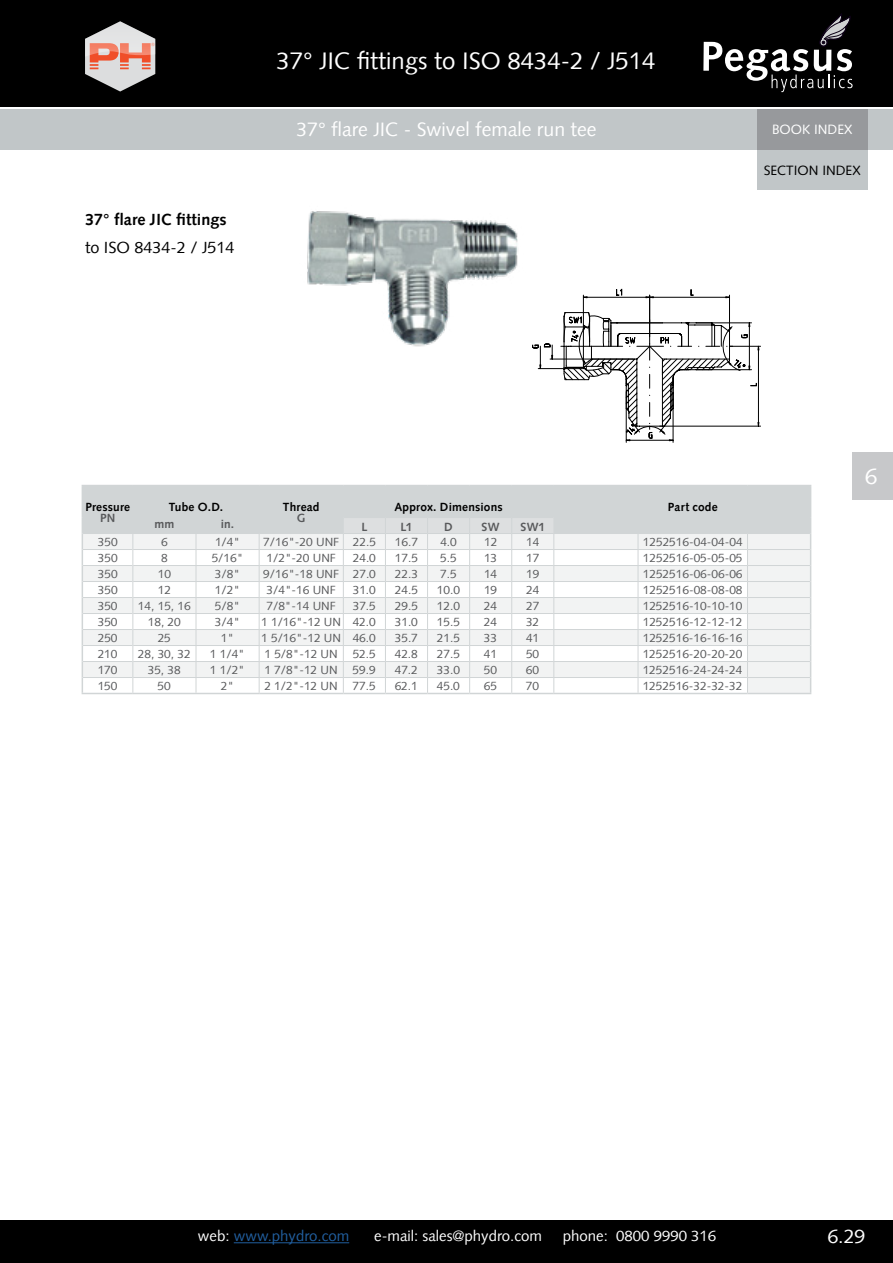
<style>
.page{position:relative;width:893px;height:1263px;background:#fff}
.page>*{position:absolute;margin:0;border:0;box-sizing:border-box;transform-origin:0 0}
.t1{font:24px "Syntax LT";color:#fff}
.t2{font:22.5px "Syntax LT";color:#fff}
.t3{font:19.5px "Syntax LT";color:#fff}
.t4{font:700 16.2px "Syntax LT";color:#000}
.t5{font:16.2px "Syntax LT";color:#000}
.t6{font:15px "Syntax LT";color:#fff}
.t7{font:15px "Syntax LT";color:#215e9e}
.t8{font:13.5px "Syntax LT Std";color:#000}
.t9{font:13.5px "Syntax LT Std";color:#fff}
.t10{font:11.85px "Syntax LT";color:#58595b}
.t11{font:700 11.85px "Syntax LT";letter-spacing:.015em;color:#000}
.t12{font:700 11.85px "Syntax";letter-spacing:.01em;color:#58595b}
.s1{color:#fff}
</style>
<div class="page">
<div style="left:0;top:0;width:893px;height:106px;background:#000"></div>
<div style="left:0;top:1220px;width:893px;height:43px;background:#000"></div>
<div style="left:0;top:109px;width:893px;height:41px;background:#c1c6c8"></div>
<hr style="left:234px;top:1242px;width:115px;height:1px;background:#215e9e">
<svg style="left:85px;top:21px;width:70px;height:71px"></svg>
<div style="left:853px;top:452px;width:40px;height:48px;background:#c7c8ca"></div>
<svg style="left:703px;top:13px;width:150px;height:79px"></svg>
<div style="left:757px;top:150px;width:110px;height:40px;background:#c1c6c8"></div>
<div style="left:757px;top:109px;width:110px;height:41px;background:#97999c"></div>
<hr style="left:82px;top:693px;width:51px;height:1px;background:#d1d5d6">
<hr style="left:133px;top:693px;width:63px;height:1px;background:#d1d5d6">
<hr style="left:196px;top:693px;width:63px;height:1px;background:#d1d5d6">
<hr style="left:259px;top:693px;width:84px;height:1px;background:#d1d5d6">
<hr style="left:343px;top:693px;width:42px;height:1px;background:#d1d5d6">
<hr style="left:385px;top:693px;width:43px;height:1px;background:#d1d5d6">
<hr style="left:428px;top:693px;width:42px;height:1px;background:#d1d5d6">
<hr style="left:470px;top:693px;width:42px;height:1px;background:#d1d5d6">
<hr style="left:512px;top:693px;width:42px;height:1px;background:#d1d5d6">
<hr style="left:554px;top:693px;width:84px;height:1px;background:#d1d5d6">
<hr style="left:638px;top:693px;width:109px;height:1px;background:#d1d5d6">
<hr style="left:747px;top:693px;width:64px;height:1px;background:#d1d5d6">
<svg style="left:82px;top:485px;width:729px;height:208px"></svg>
<hr style="left:673px;top:393px;width:1px;height:49px;background:#000">
<hr style="left:626px;top:393px;width:1px;height:49px;background:#000">
<hr style="left:729px;top:346px;width:32px;height:1px;background:#000">
<hr style="left:664px;top:426px;width:97px;height:1px;background:#000">
<svg style="left:532px;top:289px;width:227px;height:152px"></svg>
<img style="left:307px;top:211px;width:211px;height:136px">
<h1 class="t1" style="left:276px;top:47px;width:381px">37° JIC fittings to ISO 8434-2 / J514</h1>
<h3 class="t3" style="left:296px;top:118px;width:302px">37° flare JIC - Swivel female run tee</h3>
<p class="t9" style="left:772px;top:122px;width:82px">BOOK INDEX</p>
<h3 class="t4" style="left:85px;top:210px;width:143px">37° flare JIC fittings</h3>
<h3 class="t5" style="left:85px;top:238px;width:151px">to ISO 8434-2 / J514</h3>
<p class="t8" style="left:764px;top:162px;width:98px">SECTION INDEX</p>
<p class="t11" style="left:85px;top:500px;width:46px">Pressure</p>
<p class="t12" style="left:100px;top:511px;width:17px">PN</p>
<p class="t11" style="left:169px;top:500px;width:56px">Tube O.D.</p>
<p class="t11" style="left:283px;top:500px;width:38px">Thread</p>
<p class="t12" style="left:297px;top:511px;width:10px">G</p>
<p class="t11" style="left:394px;top:500px;width:110px">Approx. Dimensions</p>
<p class="t11" style="left:668px;top:500px;width:51px">Part code</p>
<p class="t12" style="left:154px;top:517px;width:21px">mm</p>
<p class="t12" style="left:221px;top:517px;width:15px">in.</p>
<p class="t12" style="left:361px;top:520px;width:7px">L</p>
<p class="t12" style="left:401px;top:520px;width:13px">L1</p>
<p class="t12" style="left:444px;top:520px;width:10px">D</p>
<p class="t12" style="left:482px;top:520px;width:20px">SW</p>
<p class="t12" style="left:520px;top:520px;width:26px">SW1</p>
<p class="t10" style="left:98px;top:535px;width:21px">350</p>
<p class="t10" style="left:161px;top:535px;width:8px">6</p>
<p class="t10" style="left:215px;top:535px;width:27px">1/4"</p>
<p class="t10" style="left:263px;top:535px;width:114px">7/16"-20 UNF 22.5</p>
<p class="t10" style="left:395px;top:535px;width:25px">16.7</p>
<p class="t10" style="left:440px;top:535px;width:18px">4.0</p>
<p class="t10" style="left:484px;top:535px;width:15px">12</p>
<p class="t10" style="left:526px;top:535px;width:15px">14</p>
<p class="t10" style="left:643px;top:535px;width:101px">1252516-04-04-04</p>
<p class="t10" style="left:98px;top:551px;width:21px">350</p>
<p class="t10" style="left:161px;top:551px;width:8px">8</p>
<p class="t10" style="left:212px;top:551px;width:33px">5/16"</p>
<p class="t10" style="left:267px;top:551px;width:71px">1/2"-20 UNF</p>
<p class="t10" style="left:353px;top:551px;width:25px">24.0</p>
<p class="t10" style="left:395px;top:551px;width:25px">17.5</p>
<p class="t10" style="left:440px;top:551px;width:18px">5.5</p>
<p class="t10" style="left:484px;top:551px;width:15px">13</p>
<p class="t10" style="left:526px;top:551px;width:15px">17</p>
<p class="t10" style="left:643px;top:551px;width:101px">1252516-05-05-05</p>
<p class="t10" style="left:98px;top:567px;width:21px">350</p>
<p class="t10" style="left:158px;top:567px;width:15px">10</p>
<p class="t10" style="left:215px;top:567px;width:27px">3/8"</p>
<p class="t10" style="left:263px;top:567px;width:114px">9/16"-18 UNF 27.0</p>
<p class="t10" style="left:395px;top:567px;width:25px">22.3</p>
<p class="t10" style="left:440px;top:567px;width:18px">7.5</p>
<p class="t10" style="left:484px;top:567px;width:15px">14</p>
<p class="t10" style="left:526px;top:567px;width:15px">19</p>
<p class="t10" style="left:643px;top:567px;width:101px">1252516-06-06-06</p>
<p class="t10" style="left:98px;top:583px;width:21px">350</p>
<p class="t10" style="left:158px;top:583px;width:15px">12</p>
<p class="t10" style="left:215px;top:583px;width:27px">1/2"</p>
<p class="t10" style="left:266px;top:583px;width:71px">3/4"-16 UNF</p>
<p class="t10" style="left:353px;top:583px;width:25px">31.0</p>
<p class="t10" style="left:395px;top:583px;width:25px">24.5</p>
<p class="t10" style="left:437px;top:583px;width:25px">10.0</p>
<p class="t10" style="left:484px;top:583px;width:15px">19</p>
<p class="t10" style="left:526px;top:583px;width:15px">24</p>
<p class="t10" style="left:643px;top:583px;width:101px">1252516-08-08-08</p>
<p class="t10" style="left:98px;top:599px;width:21px">350</p>
<p class="t10" style="left:138px;top:599px;width:54px">14, 15, 16</p>
<p class="t10" style="left:215px;top:599px;width:27px">5/8"</p>
<p class="t10" style="left:266px;top:599px;width:71px">7/8"-14 UNF</p>
<p class="t10" style="left:353px;top:599px;width:25px">37.5</p>
<p class="t10" style="left:395px;top:599px;width:25px">29.5</p>
<p class="t10" style="left:437px;top:599px;width:25px">12.0</p>
<p class="t10" style="left:484px;top:599px;width:15px">24</p>
<p class="t10" style="left:526px;top:599px;width:15px">27</p>
<p class="t10" style="left:643px;top:599px;width:101px">1252516-10-10-10</p>
<p class="t10" style="left:98px;top:615px;width:21px">350</p>
<p class="t10" style="left:148px;top:615px;width:35px">18, 20</p>
<p class="t10" style="left:215px;top:615px;width:27px">3/4"</p>
<p class="t10" style="left:261px;top:615px;width:116px">1 1/16"-12 UN 42.0</p>
<p class="t10" style="left:395px;top:615px;width:25px">31.0</p>
<p class="t10" style="left:437px;top:615px;width:25px">15.5</p>
<p class="t10" style="left:484px;top:615px;width:15px">24</p>
<p class="t10" style="left:526px;top:615px;width:15px">32</p>
<p class="t10" style="left:643px;top:615px;width:101px">1252516-12-12-12</p>
<p class="t10" style="left:98px;top:631px;width:21px">250</p>
<p class="t10" style="left:158px;top:631px;width:15px">25</p>
<p class="t10" style="left:221px;top:631px;width:15px">1"</p>
<p class="t10" style="left:261px;top:631px;width:116px">1 5/16"-12 UN 46.0</p>
<p class="t10" style="left:395px;top:631px;width:25px">35.7</p>
<p class="t10" style="left:437px;top:631px;width:25px">21.5</p>
<p class="t10" style="left:484px;top:631px;width:15px">33</p>
<p class="t10" style="left:526px;top:631px;width:15px">41</p>
<p class="t10" style="left:643px;top:631px;width:101px">1252516-16-16-16</p>
<p class="t10" style="left:98px;top:647px;width:21px">210</p>
<p class="t10" style="left:138px;top:647px;width:54px">28, 30, 32</p>
<p class="t10" style="left:210px;top:647px;width:36px">1 1/4"</p>
<p class="t10" style="left:264px;top:647px;width:75px">1 5/8"-12 UN</p>
<p class="t10" style="left:353px;top:647px;width:25px">52.5</p>
<p class="t10" style="left:395px;top:647px;width:25px">42.8</p>
<p class="t10" style="left:437px;top:647px;width:25px">27.5</p>
<p class="t10" style="left:484px;top:647px;width:15px">41</p>
<p class="t10" style="left:526px;top:647px;width:15px">50</p>
<p class="t10" style="left:643px;top:647px;width:101px">1252516-20-20-20</p>
<p class="t10" style="left:98px;top:663px;width:21px">170</p>
<p class="t10" style="left:148px;top:663px;width:35px">35, 38</p>
<p class="t10" style="left:210px;top:663px;width:36px">1 1/2"</p>
<p class="t10" style="left:264px;top:663px;width:75px">1 7/8"-12 UN</p>
<p class="t10" style="left:353px;top:663px;width:25px">59.9</p>
<p class="t10" style="left:395px;top:663px;width:25px">47.2</p>
<p class="t10" style="left:437px;top:663px;width:25px">33.0</p>
<p class="t10" style="left:484px;top:663px;width:15px">50</p>
<p class="t10" style="left:526px;top:663px;width:15px">60</p>
<p class="t10" style="left:643px;top:663px;width:101px">1252516-24-24-24</p>
<p class="t10" style="left:98px;top:678px;width:21px">150</p>
<p class="t10" style="left:158px;top:678px;width:15px">50</p>
<p class="t10" style="left:221px;top:678px;width:15px">2"</p>
<p class="t10" style="left:264px;top:678px;width:75px">2 1/2"-12 UN</p>
<p class="t10" style="left:353px;top:678px;width:25px">77.5</p>
<p class="t10" style="left:395px;top:678px;width:25px">62.1</p>
<p class="t10" style="left:437px;top:678px;width:25px">45.0</p>
<p class="t10" style="left:484px;top:678px;width:15px">65</p>
<p class="t10" style="left:526px;top:678px;width:15px">70</p>
<p class="t10" style="left:643px;top:678px;width:101px">1252516-32-32-32</p>
<h2 class="t2" style="left:865px;top:463px;width:14px">6</h2>
<p class="t7" style="left:198px;top:1227px;width:153px"><span class="s1">web:</span> www.phydro.com</p>
<p class="t6" style="left:374px;top:1227px;width:169px">e-mail: sales@phydro.com</p>
<p class="t6" style="left:563px;top:1227px;width:155px">phone: 0800 9990 316</p>
<h3 class="t3" style="left:827px;top:1225px;width:39px">6.29</h3>
</div>
